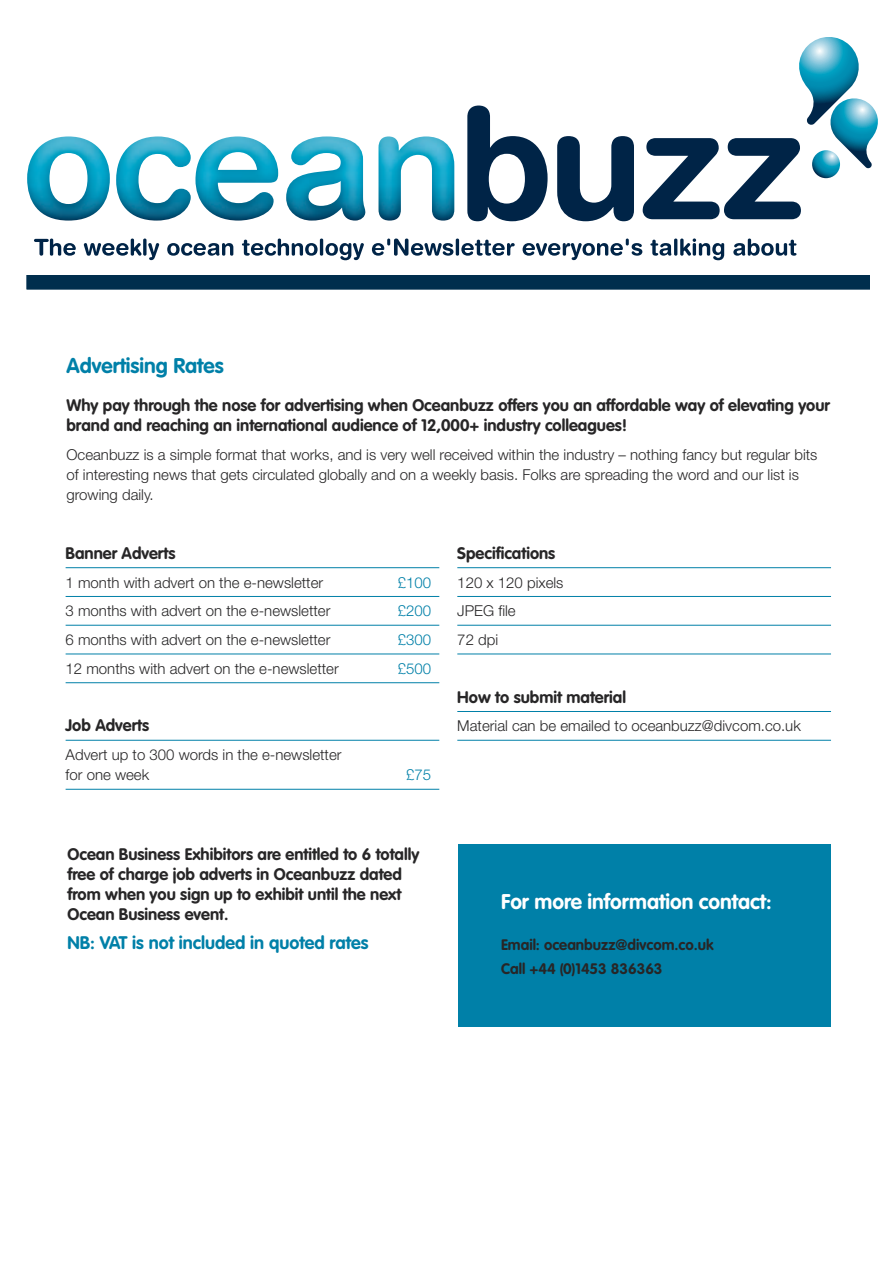
<style>
.page{position:relative;width:893px;height:1263px;background:#fff}
.page>*{position:absolute;margin:0;border:0;box-sizing:border-box;transform-origin:0 0}
.t1{font:700 21px "VAG Rounded";color:#fff}
.t2{font:700 21px "VAG Rounded";color:#0080a8}
.t3{font:700 18px "VAG Rounded";color:#0080a8}
.t4{font:700 16.5px/20.2px "VAG Rounded";color:#272627}
.t5{font:300 15px/20.2px "Helvetica Neue";color:#272627}
.t6{font:700 15px/24px "VAG Rounded";color:#272627}
.t7{font:300 15px "Helvetica Neue";color:#0080a8}
</style>
<div class="page">
<hr style="left:66px;top:567px;width:373px;height:1px;background:#0080a8">
<hr style="left:66px;top:596px;width:373px;height:1px;background:#0080a8">
<hr style="left:66px;top:625px;width:373px;height:1px;background:#0080a8">
<hr style="left:66px;top:654px;width:373px;height:1px;background:#0080a8">
<hr style="left:66px;top:682px;width:373px;height:1px;background:#0080a8">
<hr style="left:66px;top:740px;width:373px;height:1px;background:#0080a8">
<hr style="left:66px;top:789px;width:373px;height:1px;background:#0080a8">
<hr style="left:457px;top:567px;width:374px;height:1px;background:#0080a8">
<hr style="left:457px;top:596px;width:374px;height:1px;background:#0080a8">
<hr style="left:457px;top:625px;width:374px;height:1px;background:#0080a8">
<hr style="left:457px;top:654px;width:374px;height:1px;background:#0080a8">
<hr style="left:457px;top:711px;width:374px;height:1px;background:#0080a8">
<hr style="left:457px;top:740px;width:374px;height:1px;background:#0080a8">
<div style="left:458px;top:844px;width:373px;height:182px;background:#0080a8"></div>
<div style="left:26px;top:275px;width:844px;height:15px;background:#002e4d"></div>
<img style="left:27px;top:136px;width:83px;height:85px">
<img style="left:116px;top:136px;width:75px;height:85px">
<img style="left:195px;top:136px;width:83px;height:85px">
<img style="left:286px;top:136px;width:79px;height:85px">
<img style="left:378px;top:136px;width:76px;height:85px">
<svg style="left:467px;top:106px;width:81px;height:115px"></svg>
<svg style="left:557px;top:136px;width:77px;height:85px"></svg>
<svg style="left:34px;top:239px;width:42px;height:17px"></svg>
<svg style="left:84px;top:239px;width:57px;height:17px"></svg>
<svg style="left:143px;top:239px;width:4px;height:17px"></svg>
<svg style="left:148px;top:243px;width:11px;height:17px"></svg>
<svg style="left:167px;top:243px;width:66px;height:13px"></svg>
<svg style="left:242px;top:239px;width:76px;height:17px"></svg>
<hr style="left:320px;top:239px;width:3px;height:17px;background:#002447;border-radius:2px">
<svg style="left:325px;top:243px;width:39px;height:17px"></svg>
<svg style="left:372px;top:239px;width:81px;height:17px"></svg>
<hr style="left:456px;top:239px;width:3px;height:17px;background:#002447;border-radius:2px">
<svg style="left:461px;top:240px;width:54px;height:16px"></svg>
<svg style="left:523px;top:239px;width:119px;height:21px"></svg>
<svg style="left:650px;top:240px;width:21px;height:16px"></svg>
<hr style="left:674px;top:239px;width:3px;height:17px;background:#002447;border-radius:2px">
<svg style="left:680px;top:238px;width:44px;height:22px"></svg>
<svg style="left:733px;top:239px;width:63px;height:17px"></svg>
<svg style="left:643px;top:37px;width:235px;height:182px"></svg>
<h1 class="t2" style="left:66px;top:357px;width:159px">Advertising Rates</h1>
<p class="t4" style="left:66px;top:396px;width:765px">Why pay through the nose for advertising when Oceanbuzz offers you an affordable way of elevating your brand and reaching an international audience of 12,000+ industry colleagues!</p>
<p class="t5" style="left:66px;top:444px;width:752px">Oceanbuzz is a simple format that works, and is very well received within the industry – nothing fancy but regular bits of interesting news that gets circulated globally and on a weekly basis. Folks are spreading the word and our list is growing daily.</p>
<p class="t4" style="left:66px;top:544px;width:111px">Banner Adverts</p>
<p class="t5" style="left:66px;top:572px;width:259px">1 month with advert on the e-newsletter</p>
<p class="t7" style="left:398px;top:573px;width:35px">£100</p>
<p class="t5" style="left:66px;top:600px;width:266px">3 months with advert on the e-newsletter</p>
<p class="t7" style="left:398px;top:602px;width:35px">£200</p>
<p class="t5" style="left:66px;top:629px;width:266px">6 months with advert on the e-newsletter</p>
<p class="t7" style="left:398px;top:631px;width:35px">£300</p>
<p class="t5" style="left:66px;top:658px;width:275px">12 months with advert on the e-newsletter</p>
<p class="t7" style="left:398px;top:659px;width:35px">£500</p>
<p class="t4" style="left:66px;top:717px;width:85px">Job Adverts</p>
<p class="t5" style="left:66px;top:744px;width:277px">Advert up to 300 words in the e-newsletter for one week</p>
<p class="t7" style="left:406px;top:766px;width:27px">£75</p>
<p class="t4" style="left:68px;top:845px;width:353px">Ocean Business Exhibitors are entitled to 6 totally free of charge job adverts in Oceanbuzz dated from when you sign up to exhibit until the next Ocean Business event.</p>
<p class="t3" style="left:68px;top:935px;width:303px">NB: VAT is not included in quoted rates</p>
<p class="t4" style="left:457px;top:544px;width:100px">Specifications</p>
<p class="t5" style="left:457px;top:567px;width:108px;line-height:28.8px">120 x 120 pixels<br>JPEG file<br>72 dpi</p>
<p class="t4" style="left:457px;top:688px;width:170px">How to submit material</p>
<p class="t5" style="left:457px;top:716px;width:345px">Material can be emailed to oceanbuzz@divcom.co.uk</p>
<h1 class="t1" style="left:501px;top:893px;width:272px">For more information contact:</h1>
<p class="t6" style="left:501px;top:934px;width:214px">Email: oceanbuzz@divcom.co.uk<br>Call +44 (0)1453 836363</p>
</div>
